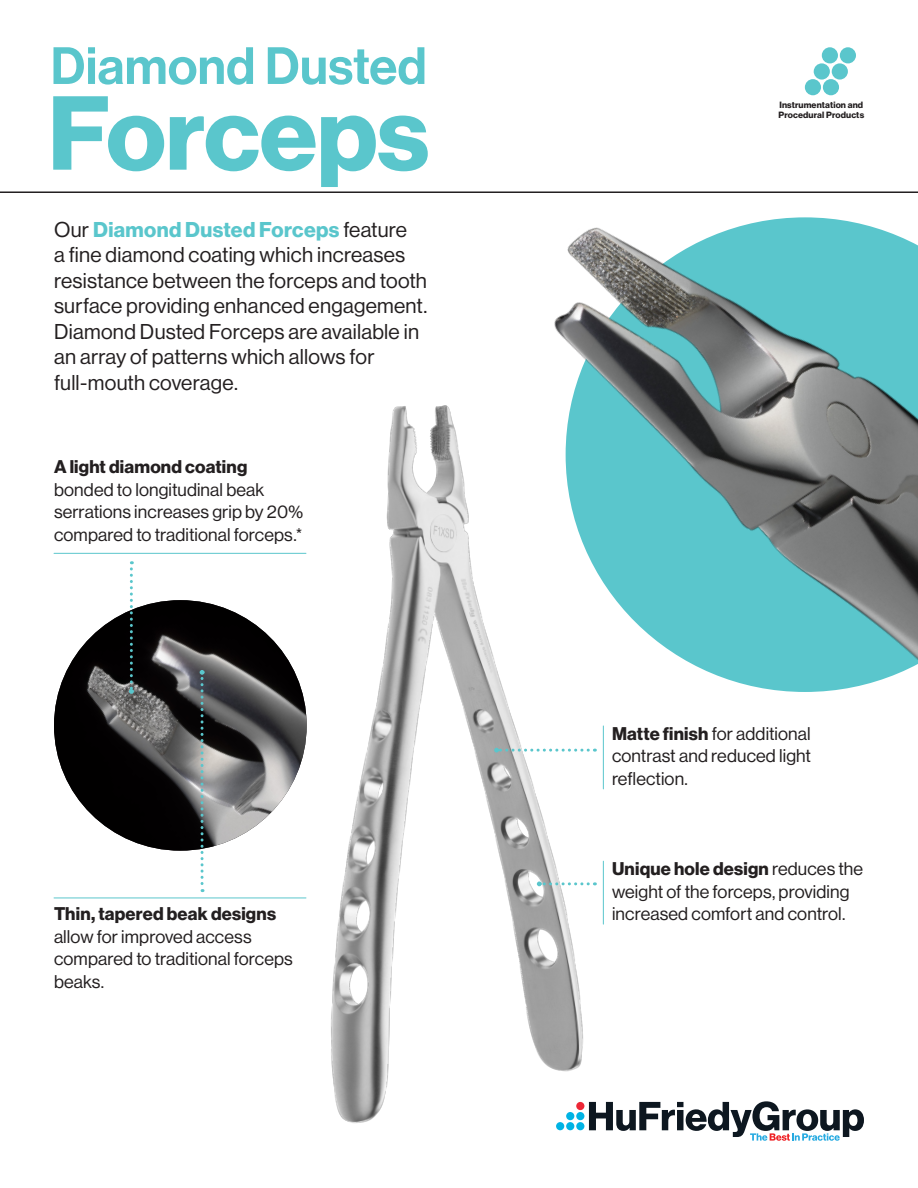
<style>
.page{position:relative;width:918px;height:1188px;background:#fff}
.page>*{position:absolute;margin:0;border:0;box-sizing:border-box;transform-origin:0 0}
.t1{font:102.6px "N Haas Grotesk DS Pro 75 Bd";color:#5ac6cc}
.t2{font:51.3px "N Haas Grotesk DS Pro 65 Md";letter-spacing:.005em;color:#5ac6cc}
.DD_intro_copy{font:21px/25.5px "N Haas Grotesk DS Pro 55 Rg";letter-spacing:.015em;color:#231f20}
.DD_label_text_-_rule{font:18px/22.5px "N Haas Grotesk DS Pro 55 Rg";letter-spacing:.01em;color:#231f20}
.t3{font:8.85px/9.6px "N Haas Grotesk DS Pro 75 Bd";letter-spacing:.015em;color:#231f20}
.s1{font-family:"N Haas Grotesk DS Pro 75 Bd";color:#5ac6cc}
.s2{font-family:"N Haas Grotesk DS Pro 75 Bd"}
</style>
<div class="page">
<svg style="left:598px;top:1101px;width:266px;height:40px"></svg>
<img style="left:331px;top:405px;width:267px;height:726px">
<img style="left:54px;top:600px;width:253px;height:251px">
<hr style="left:54px;top:898px;width:252px;height:1px;background:#5ac6cc">
<hr style="left:603px;top:726px;width:1px;height:63px;background:#5ac6cc">
<hr style="left:54px;top:553px;width:252px;height:1px;background:#5ac6cc">
<hr style="left:603px;top:861px;width:1px;height:63px;background:#5ac6cc">
<svg style="left:129px;top:561px;width:5px;height:133px"></svg>
<svg style="left:200px;top:670px;width:4px;height:222px"></svg>
<svg style="left:494px;top:748px;width:94px;height:5px"></svg>
<svg style="left:537px;top:881px;width:51px;height:5px"></svg>
<hr style="left:0;top:191px;width:918px;height:2px;background:#231f20">
<img style="left:458px;top:191px;width:460px;height:516px">
<div style="left:823px;top:79px;width:16px;height:16px;background:#5ac6cc;border-radius:50%"></div>
<div style="left:832px;top:63px;width:16px;height:17px;background:#5ac6cc;border-radius:50%"></div>
<div style="left:840px;top:47px;width:16px;height:17px;background:#5ac6cc;border-radius:50%"></div>
<div style="left:805px;top:79px;width:16px;height:16px;background:#5ac6cc;border-radius:50%"></div>
<div style="left:814px;top:63px;width:16px;height:17px;background:#5ac6cc;border-radius:50%"></div>
<div style="left:822px;top:47px;width:16px;height:17px;background:#5ac6cc;border-radius:50%"></div>
<p class="t2" style="left:51px;top:36px;width:377px">Diamond Dusted</p>
<p class="t1" style="left:48px;top:74px;width:383px">Forceps</p>
<p class="DD_intro_copy" style="left:54px;top:217px;width:375px">Our <span class="s1">Diamond Dusted Forceps</span> feature<br>a fine diamond coating which increases resistance between the forceps and tooth surface providing enhanced engagement.<br>Diamond Dusted Forceps are available in an array of patterns which allows for full-mouth coverage.</p>
<p class="DD_label_text_-_rule" style="left:54px;top:456px;width:250px"><span class="s2">A light diamond coating </span>bonded to longitudinal beak serrations increases grip by 20% compared to traditional forceps.*</p>
<p class="DD_label_text_-_rule" style="left:54px;top:903px;width:240px"><span class="s2">Thin, tapered beak designs </span>allow for improved access compared to traditional forceps beaks.</p>
<p class="t3" style="left:778px;top:100px;width:87px">Instrumentation and<br>Procedural Products</p>
<p class="DD_label_text_-_rule" style="left:612px;top:722px;width:201px;text-align:justify"><span class="s2">Matte finish</span> for additional contrast and reduced light reflection.</p>
<p class="DD_label_text_-_rule" style="left:612px;top:858px;width:253px"><span class="s2">Unique hole design</span> reduces the weight of the forceps, providing increased comfort and control.</p>
</div>
